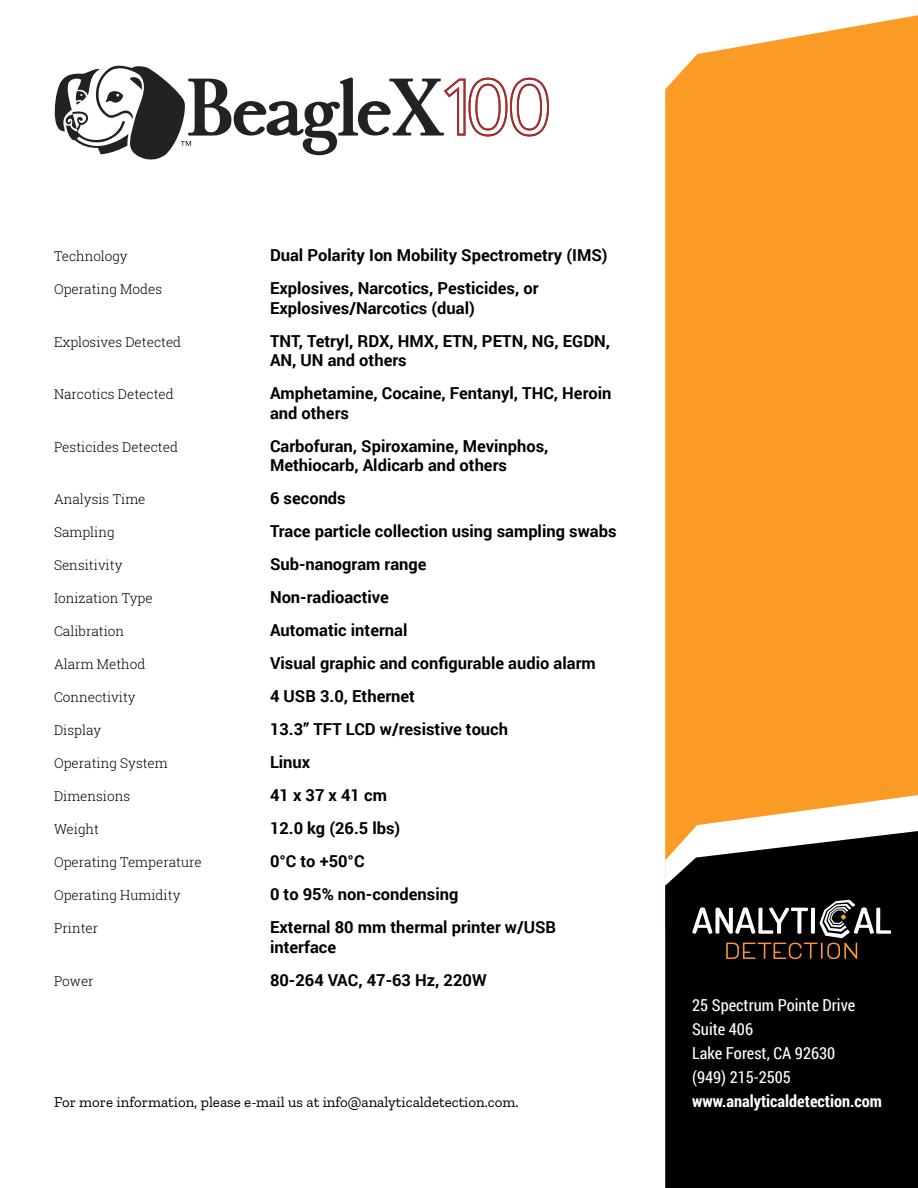
<style>
.page{position:relative;width:918px;height:1188px;background:#fff}
.page>*{position:absolute;margin:0;border:0;box-sizing:border-box;transform-origin:0 0}
.t1{font:700 16.5px/19.5px "Roboto";color:#000}
.t2{font:16.5px/24px "Roboto Condensed";color:#fff}
.t3{font:700 16.5px "Roboto Condensed";color:#fff}
.t4{font:15px "Zilla Slab";color:#000}
.t5{font:300 13.5px "Roboto Slab";color:#000}
</style>
<div class="page">
<div style="left:665px;top:15px;width:253px;height:778px;background:#f99b25"></div>
<div style="left:665px;top:886px;width:253px;height:302px;background:#000"></div>
<svg style="left:692px;top:900px;width:199px;height:59px;background:#393530"></svg>
<svg style="left:665px;top:793px;width:253px;height:93px"></svg>
<svg style="left:54px;top:65px;width:495px;height:95px"></svg>
<p class="t5" style="left:54px;top:247px;width:75px">Technology</p>
<p class="t1" style="left:270px;top:245px;width:339px">Dual Polarity Ion Mobility Spectrometry (IMS)</p>
<p class="t5" style="left:54px;top:280px;width:110px">Operating Modes</p>
<p class="t1" style="left:270px;top:278px;width:270px">Explosives, Narcotics, Pesticides, or<br>Explosives/Narcotics (dual)</p>
<p class="t5" style="left:54px;top:333px;width:129px">Explosives Detected</p>
<p class="t1" style="left:270px;top:331px;width:342px">TNT, Tetryl, RDX, HMX, ETN, PETN, NG, EGDN,<br>AN, UN and others</p>
<p class="t5" style="left:54px;top:385px;width:121px">Narcotics Detected</p>
<p class="t1" style="left:270px;top:383px;width:343px">Amphetamine, Cocaine, Fentanyl, THC, Heroin and others</p>
<p class="t5" style="left:54px;top:438px;width:126px">Pesticides Detected</p>
<p class="t1" style="left:270px;top:436px;width:280px">Carbofuran, Spiroxamine, Mevinphos,<br>Methiocarb, Aldicarb and others</p>
<p class="t5" style="left:54px;top:490px;width:93px">Analysis Time</p>
<p class="t1" style="left:270px;top:488px;width:77px">6 seconds</p>
<p class="t5" style="left:54px;top:523px;width:62px">Sampling</p>
<p class="t1" style="left:270px;top:521px;width:348px">Trace particle collection using sampling swabs</p>
<p class="t5" style="left:54px;top:556px;width:70px">Sensitivity</p>
<p class="t1" style="left:270px;top:554px;width:158px">Sub-nanogram range</p>
<p class="t5" style="left:54px;top:589px;width:100px">Ionization Type</p>
<p class="t1" style="left:270px;top:587px;width:121px">Non-radioactive</p>
<p class="t5" style="left:54px;top:622px;width:72px">Calibration</p>
<p class="t1" style="left:270px;top:620px;width:139px">Automatic internal</p>
<p class="t5" style="left:54px;top:655px;width:93px">Alarm Method</p>
<p class="t1" style="left:270px;top:653px;width:327px">Visual graphic and configurable audio alarm</p>
<p class="t5" style="left:54px;top:688px;width:83px">Connectivity</p>
<p class="t1" style="left:270px;top:686px;width:147px">4 USB 3.0, Ethernet</p>
<p class="t5" style="left:54px;top:721px;width:49px">Display</p>
<p class="t1" style="left:270px;top:719px;width:240px">13.3” TFT LCD w/resistive touch</p>
<p class="t5" style="left:54px;top:754px;width:115px">Operating System</p>
<p class="t1" style="left:270px;top:752px;width:42px">Linux</p>
<p class="t5" style="left:54px;top:787px;width:78px">Dimensions</p>
<p class="t1" style="left:270px;top:785px;width:119px">41 x 37 x 41 cm</p>
<p class="t5" style="left:54px;top:820px;width:47px">Weight</p>
<p class="t1" style="left:270px;top:818px;width:132px">12.0 kg (26.5 lbs)</p>
<p class="t5" style="left:54px;top:853px;width:149px">Operating Temperature</p>
<p class="t1" style="left:270px;top:851px;width:96px">0°C to +50°C</p>
<p class="t5" style="left:54px;top:886px;width:128px">Operating Humidity</p>
<p class="t1" style="left:270px;top:884px;width:190px">0 to 95% non-condensing</p>
<p class="t5" style="left:54px;top:919px;width:46px">Printer</p>
<p class="t1" style="left:270px;top:917px;width:288px">External 80 mm thermal printer w/USB interface</p>
<p class="t5" style="left:54px;top:972px;width:41px">Power</p>
<p class="t1" style="left:270px;top:970px;width:218px">80-264 VAC, 47-63 Hz, 220W</p>
<p class="t2" style="left:692px;top:992px;width:165px">25 Spectrum Pointe Drive<br>Suite 406<br>Lake Forest, CA 92630 (949) 215-2505</p>
<p class="t4" style="left:54px;top:1094px;width:466px">For more information, please e-mail us at info@analyticaldetection.com.</p>
<p class="t3" style="left:692px;top:1089px;width:191px">www.analyticaldetection.com</p>
</div>
